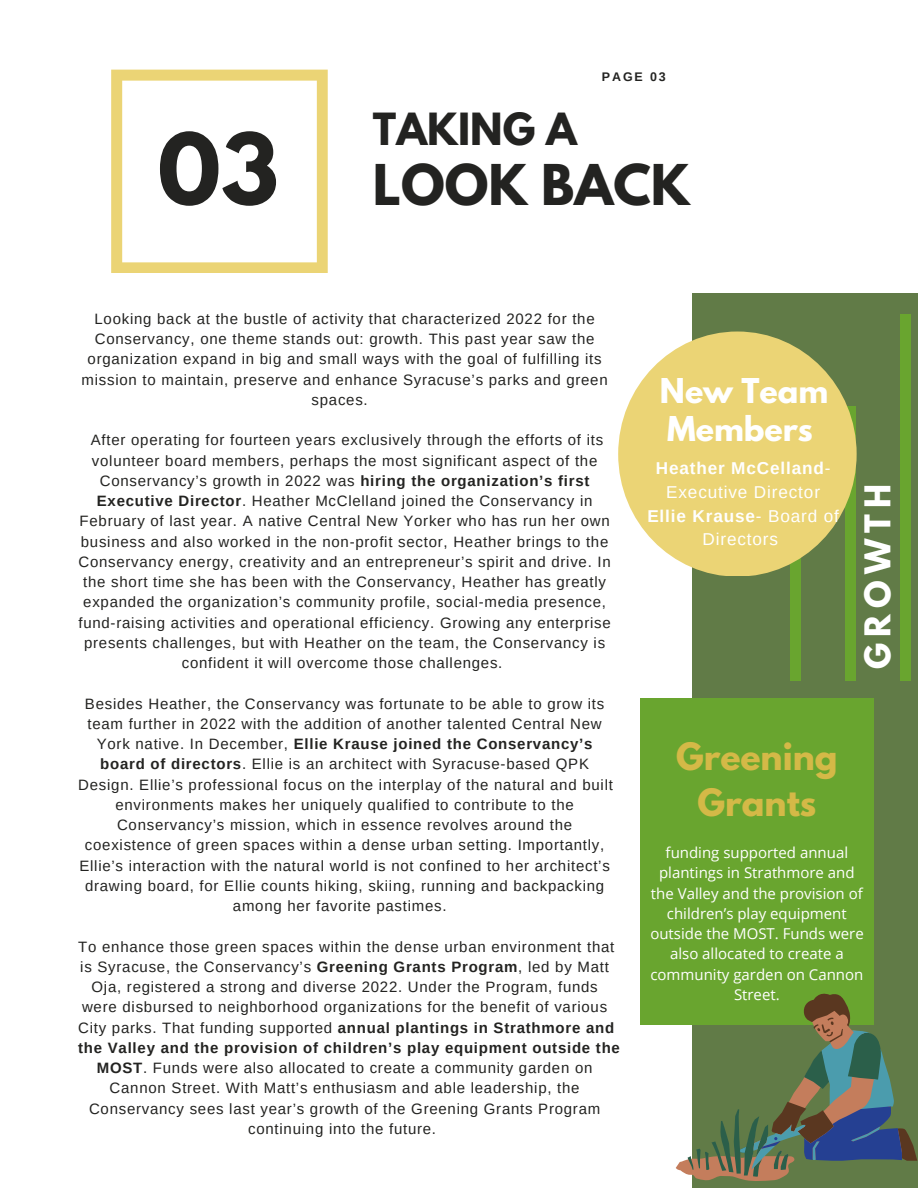
<style>
.page{position:relative;width:918px;height:1188px;background:#fff}
.page>*{position:absolute;margin:0;border:0;box-sizing:border-box;transform-origin:0 0}
.t1{font:700 87.15px "League Spartan";color:#232321}
.t2{font:700 49.8px "League Spartan";color:#232321}
.t3{font:700 39.3px "League Spartan";color:#232321}
.t4{font:700 33.45px/46.2px "League Spartan";color:#d4b947;text-align:center}
.t5{font:700 31.5px "League Spartan";color:#fff}
.t6{font:700 30.3px/38.2px "League Spartan";color:#fff}
.t7{font:17.1px/23.7px "Arimo";letter-spacing:.05em;color:#fff;text-align:center}
.t8{font:15px/20.2px "Arimo";letter-spacing:.05em;color:#232321;text-align:center}
.t9{font:15px/20.2px "Open Sans";color:#fff;text-align:center}
.t10{font:700 15px "Arimo";letter-spacing:.05em;color:#232321}
.t11{font:700 12.45px "Arimo";letter-spacing:.15em;color:#232321}
.s1{font-weight:700}
.s2{font-weight:400}
</style>
<div class="page">
<div style="left:693px;top:293px;width:225px;height:895px;background:#617b47"></div>
<svg style="left:111px;top:70px;width:217px;height:203px"></svg>
<div style="left:640px;top:698px;width:234px;height:327px;background:#69a52f"></div>
<svg style="left:676px;top:1157px;width:107px;height:25px"></svg>
<svg style="left:688px;top:993px;width:229px;height:184px"></svg>
<div style="left:791px;top:498px;width:10px;height:183px;background:#69a52f"></div>
<div style="left:845px;top:406px;width:11px;height:275px;background:#69a52f"></div>
<div style="left:900px;top:315px;width:11px;height:366px;background:#69a52f"></div>
<div style="left:618px;top:332px;width:239px;height:244px;background:#ebd475;border-radius:50%"></div>
<p class="t1" style="left:158px;top:126px;width:123px">03</p>
<h5 class="t11" style="left:602px;top:70px;width:65px">PAGE 03</h5>
<h3 class="t3" style="left:373px;top:110px;width:205px">TAKING A</h3>
<h3 class="t2" style="left:373px;top:160px;width:319px">LOOK BACK</h3>
<p class="t8" style="left:95px;top:309px;width:502px">Looking back at the bustle of activity that characterized 2022 for the</p>
<p class="t8" style="left:95px;top:329px;width:501px">Conservancy, one theme stands out: growth. This past year saw the</p>
<p class="t8" style="left:88px;top:349px;width:516px">organization expand in big and small ways with the goal of fulfilling its</p>
<p class="t8" style="left:82px;top:369px;width:528px">mission to maintain, preserve and enhance Syracuse’s parks and green</p>
<p class="t8" style="left:312px;top:390px;width:58px">spaces.</p>
<p class="t8" style="left:78px;top:430px;width:534px">After operating for fourteen years exclusively through the efforts of its volunteer board members, perhaps the most significant aspect of the Conservancy’s growth in 2022 was <span class="s1">hiring the organization’s first Executive Director</span>. Heather McClelland joined the Conservancy in February of last year. A native Central New Yorker who has run her own business and also worked in the non-profit sector, Heather brings to the Conservancy energy, creativity and an entrepreneur’s spirit and drive. In the short time she has been with the Conservancy, Heather has greatly expanded the organization’s community profile, social-media presence, fund-raising activities and operational efficiency. Growing any enterprise presents challenges, but with Heather on the team, the Conservancy is confident it will overcome those challenges.</p>
<h1 class="t8" style="left:85px;top:693px;width:521px">Besides Heather, the Conservancy was fortunate to be able to grow its</h1>
<h1 class="t8" style="left:87px;top:714px;width:516px">team further in 2022 with the addition of another talented Central New</h1>
<h1 class="t10" style="left:97px;top:736px;width:497px"><span class="s2">York native. In December,</span> Ellie Krause joined the Conservancy’s</h1>
<h1 class="t8" style="left:100px;top:754px;width:490px"><span class="s1">board of directors</span>. Ellie is an architect with Syracuse-based QPK</h1>
<h1 class="t8" style="left:78px;top:774px;width:536px">Design. Ellie’s professional focus on the interplay of the natural and built</h1>
<h1 class="t8" style="left:115px;top:795px;width:460px">environments makes her uniquely qualified to contribute to the</h1>
<h1 class="t8" style="left:117px;top:815px;width:457px">Conservancy’s mission, which in essence revolves around the</h1>
<h1 class="t8" style="left:85px;top:835px;width:521px">coexistence of green spaces within a dense urban setting. Importantly,</h1>
<h1 class="t8" style="left:79px;top:855px;width:532px">Ellie’s interaction with the natural world is not confined to her architect’s</h1>
<h1 class="t8" style="left:85px;top:876px;width:521px">drawing board, for Ellie counts hiking, skiing, running and backpacking</h1>
<h1 class="t8" style="left:233px;top:896px;width:215px">among her favorite pastimes.</h1>
<h2 class="t8" style="left:78px;top:936px;width:538px">To enhance those green spaces within the dense urban environment that</h2>
<h2 class="t8" style="left:80px;top:957px;width:530px">is Syracuse, the Conservancy’s <span class="s1">Greening Grants Program</span>, led by Matt</h2>
<h2 class="t8" style="left:92px;top:977px;width:508px">Oja, registered a strong and diverse 2022. Under the Program, funds</h2>
<h2 class="t8" style="left:82px;top:997px;width:527px">were disbursed to neighborhood organizations for the benefit of various</h2>
<h2 class="t8" style="left:78px;top:1017px;width:537px">City parks. That funding supported <span class="s1">annual plantings in Strathmore and</span></h2>
<h2 class="t10" style="left:78px;top:1039px;width:543px">the Valley and the provision of children’s play equipment outside the</h2>
<h2 class="t8" style="left:97px;top:1058px;width:497px"><span class="s1">MOST</span>. Funds were also allocated to create a community garden on</h2>
<h2 class="t8" style="left:110px;top:1078px;width:471px">Cannon Street. With Matt’s enthusiasm and able leadership, the</h2>
<h2 class="t8" style="left:89px;top:1098px;width:513px">Conservancy sees last year’s growth of the Greening Grants Program</h2>
<h2 class="t8" style="left:248px;top:1119px;width:189px">continuing into the future.</h2>
<h3 class="t6" style="left:660px;top:376px;width:170px">New Team<br>Members</h3>
<h4 class="t7" style="left:647px;top:457px;width:193px"><span class="s1">Heather McCelland</span>-<br>Executive Director<br><span class="s1">Ellie Krause</span>- Board of<br>Directors</h4>
<p class="t5" style="left:862px;top:669px;width:187px;rotate:-90deg">GROWTH</p>
<h5 class="t4" style="left:676px;top:738px;width:163px">Greening<br>Grants</h5>
<h5 class="t9" style="left:650px;top:842px;width:215px">funding supported annual plantings in Strathmore and the Valley and the provision of children’s play equipment outside the MOST. Funds were also allocated to create a community garden on Cannon<br>Street.</h5>
</div>
